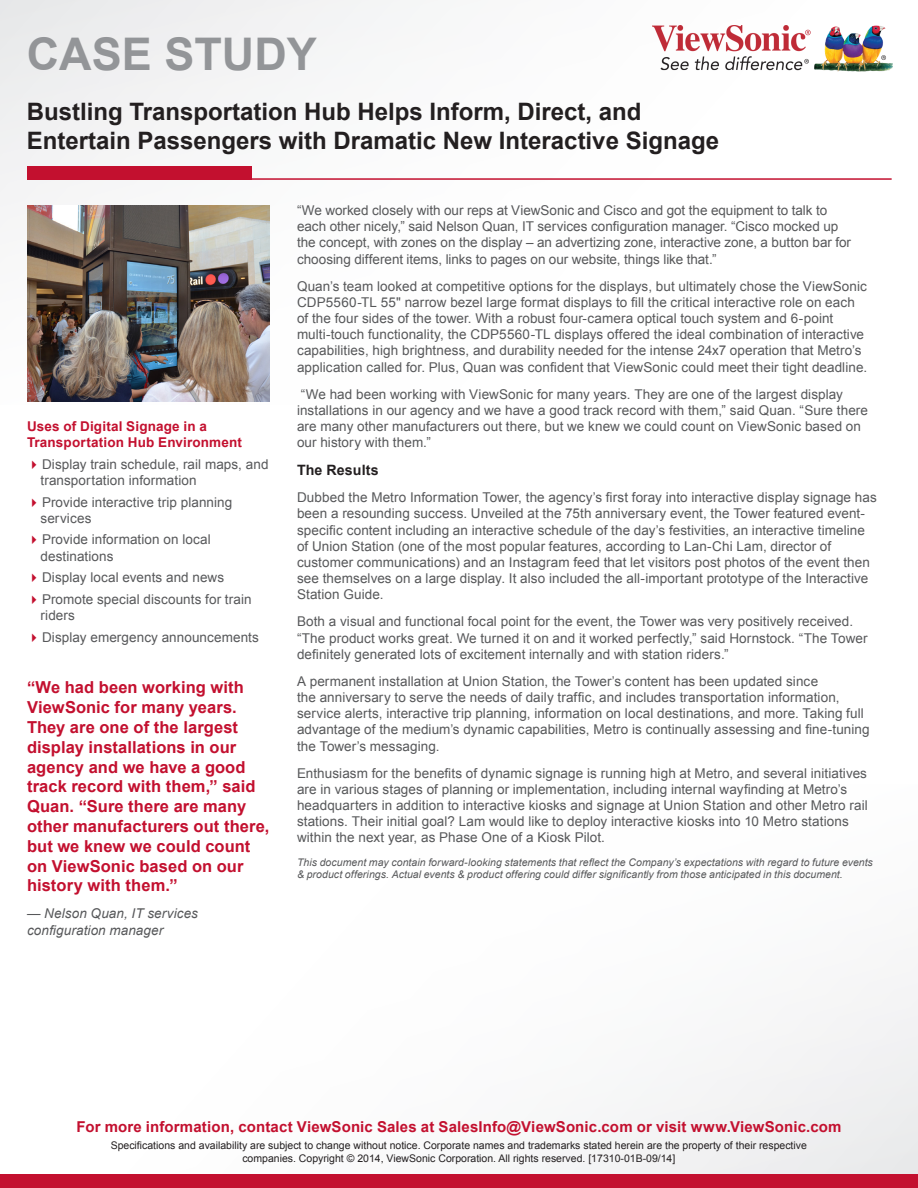
<style>
.page{position:relative;width:918px;height:1188px;background:#fff}
.page>*{position:absolute;margin:0;border:0;box-sizing:border-box;transform-origin:0 0}
.t1{font:700 45px "Arial";color:#939598}
.t2{font:700 24px/28.8px "Arial";color:#231f20}
.Pull_Quote{font:700 16.5px/19.8px "Arial";letter-spacing:.005em;color:#c3102f}
.t3{font:700 15px "Arial";letter-spacing:.01em;color:#c3102f}
.Body_Header{font:700 14.25px "Arial";letter-spacing:.01em;color:#231f20}
.Body_Copy{font:13.5px/16.2px "Arial";letter-spacing:.005em;color:#57585a}
.t4{font:700 13.5px/16.2px "Arial";letter-spacing:.01em;color:#c3102f}
.Quote_accreditation{font:italic 13.5px/16.2px "Arial";letter-spacing:.005em;color:#57585a}
.t5{font:10.5px/12.6px "Arial";color:#231f20;text-align:center}
.Disclaimer{font:italic 10.5px/12.6px "Arial";letter-spacing:.005em;color:#57585a}
</style>
<div class="page">
<div style="left:0;top:0;width:917px;height:405px;background:linear-gradient(to right,#f1f0f1,#fff)"></div>
<img style="left:652px;top:26px;width:240px;height:46px">
<hr style="left:152px;top:178px;width:740px;height:2px;background:#c3102f">
<div style="left:27px;top:167px;width:224px;height:13px;background:#c3102f"></div>
<div style="left:0;top:1175px;width:918px;height:13px;background:#c3102f"></div>
<img style="left:27px;top:205px;width:243px;height:197px">
<p class="t1" style="left:27px;top:24px;width:292px">CASE STUDY</p>
<p class="t2" style="left:27px;top:98px;width:694px">Bustling Transportation Hub Helps Inform, Direct, and<br>Entertain Passengers with Dramatic New Interactive Signage</p>
<p class="t4" style="left:27px;top:419px;width:217px">Uses of Digital Signage in a<br>Transportation Hub Environment</p>
<p class="Body_Copy" style="left:40px;top:456px;width:230px">Display train schedule, rail maps, and transportation information</p>
<p class="Body_Copy" style="left:40px;top:494px;width:193px">Provide interactive trip planning services</p>
<p class="Body_Copy" style="left:40px;top:532px;width:172px">Provide information on local destinations</p>
<p class="Body_Copy" style="left:42px;top:570px;width:184px">Display local events and news</p>
<p class="Body_Copy" style="left:40px;top:591px;width:213px">Promote special discounts for train riders</p>
<p class="Body_Copy" style="left:42px;top:629px;width:218px">Display emergency announcements</p>
<p class="Pull_Quote" style="left:27px;top:678px;width:244px">“We had been working with<br>ViewSonic for many years.<br>They are one of the largest display installations in our agency and we have a good track record with them,” said<br>Quan. “Sure there are many other manufacturers out there, but we knew we could count on ViewSonic based on our history with them.”</p>
<p class="Quote_accreditation" style="left:27px;top:906px;width:173px">— Nelson Quan, IT services configuration manager</p>
<p class="Body_Copy" style="left:297px;top:202px;width:556px">“We worked closely with our reps at ViewSonic and Cisco and got the equipment to talk to each other nicely,” said Nelson Quan, IT services configuration manager. “Cisco mocked up the concept, with zones on the display – an advertizing zone, interactive zone, a button bar for choosing different items, links to pages on our website, things like that.”</p>
<p class="Body_Copy" style="left:297px;top:278px;width:572px">Quan’s team looked at competitive options for the displays, but ultimately chose the ViewSonic CDP5560-TL 55" narrow bezel large format displays to fill the critical interactive role on each of the four sides of the tower. With a robust four-camera optical touch system and 6-point multi-touch functionality, the CDP5560-TL displays offered the ideal combination of interactive capabilities, high brightness, and durability needed for the intense 24x7 operation that Metro’s application called for. Plus, Quan was confident that ViewSonic could meet their tight deadline.</p>
<p class="Body_Copy" style="left:297px;top:386px;width:573px">“We had been working with ViewSonic for many years. They are one of the largest display installations in our agency and we have a good track record with them,” said Quan. “Sure there are many other manufacturers out there, but we knew we could count on ViewSonic based on our history with them.”</p>
<p class="Body_Header" style="left:297px;top:461px;width:83px">The Results</p>
<p class="Body_Copy" style="left:297px;top:489px;width:581px">Dubbed the Metro Information Tower, the agency’s first foray into interactive display signage has been a resounding success. Unveiled at the 75th anniversary event, the Tower featured event&shy;specific content including an interactive schedule of the day’s festivities, an interactive timeline of Union Station (one of the most popular features, according to Lan-Chi Lam, director of customer communications) and an Instagram feed that let visitors post photos of the event then see themselves on a large display. It also included the all-important prototype of the Interactive Station Guide.</p>
<p class="Body_Copy" style="left:297px;top:614px;width:572px">Both a visual and functional focal point for the event, the Tower was very positively received. “The product works great. We turned it on and it worked perfectly,” said Hornstock. “The Tower definitely generated lots of excitement internally and with station riders.”</p>
<p class="Body_Copy" style="left:297px;top:673px;width:574px">A permanent installation at Union Station, the Tower’s content has been updated since<br>the anniversary to serve the needs of daily traffic, and includes transportation information, service alerts, interactive trip planning, information on local destinations, and more. Taking full advantage of the medium’s dynamic capabilities, Metro is continually assessing and fine-tuning the Tower’s messaging.</p>
<p class="Body_Copy" style="left:297px;top:765px;width:572px">Enthusiasm for the benefits of dynamic signage is running high at Metro, and several initiatives are in various stages of planning or implementation, including internal wayfinding at Metro’s headquarters in addition to interactive kiosks and signage at Union Station and other Metro rail stations. Their initial goal? Lam would like to deploy interactive kiosks into 10 Metro stations within the next year, as Phase One of a Kiosk Pilot.</p>
<p class="Disclaimer" style="left:297px;top:856px;width:577px">This document may contain forward-looking statements that reflect the Company’s expectations with regard to future events &amp; product offerings. Actual events &amp; product offering could differ significantly from those anticipated in this document.</p>
<p class="t3" style="left:77px;top:1117px;width:767px">For more information, contact ViewSonic Sales at SalesInfo@ViewSonic.com or visit www.ViewSonic.com</p>
<p class="t5" style="left:111px;top:1139px;width:698px">Specifications and availability are subject to change without notice. Corporate names and trademarks stated herein are the property of their respective companies. Copyright © 2014, ViewSonic Corporation. All rights reserved. [17310-01B-09/14]</p>
</div>
